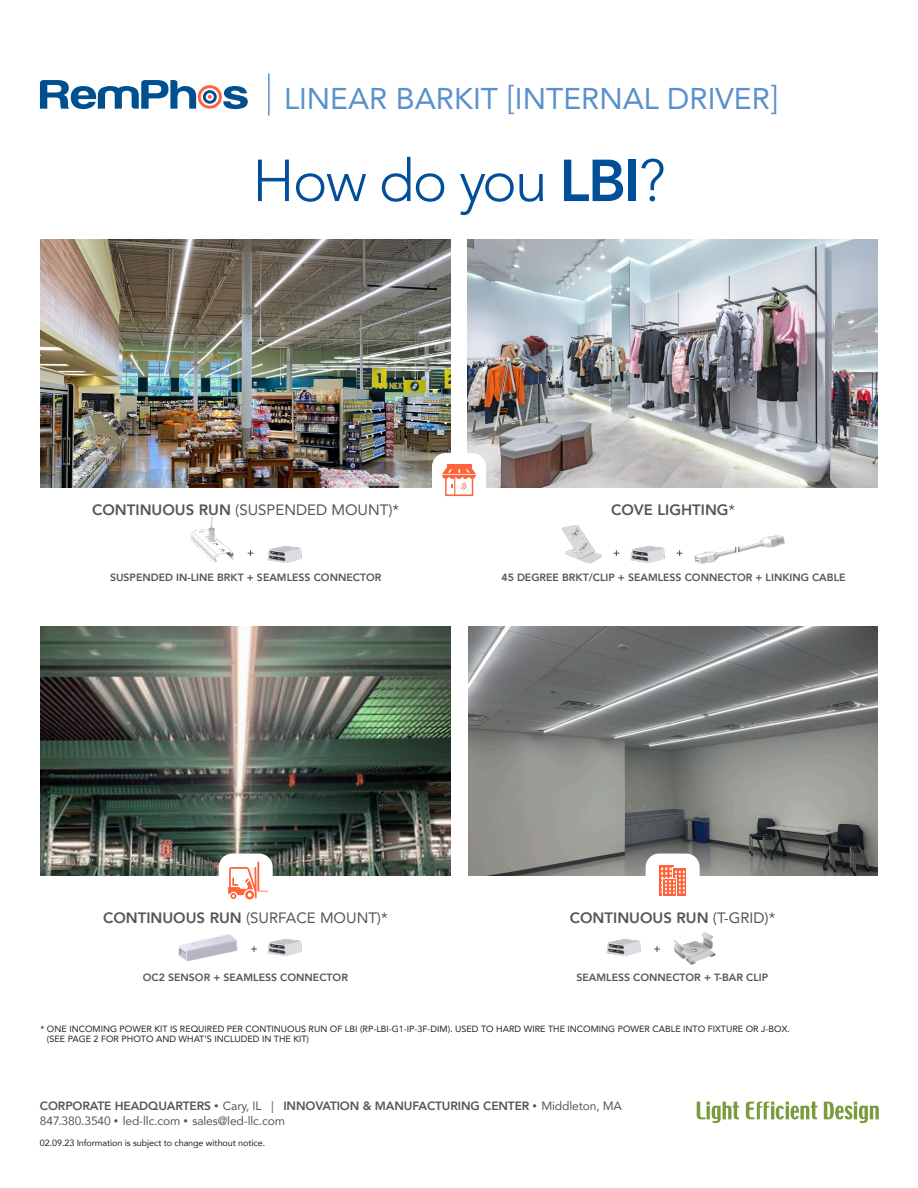
<style>
.page{position:relative;width:918px;height:1188px;background:#fff}
.page>*{position:absolute;margin:0;border:0;box-sizing:border-box;transform-origin:0 0}
.t1{font:300 58.5px "Avenir";letter-spacing:-.03em;color:#014e99}
.t2{font:30px "Avenir";color:#5991cc}
.t3{font:15px "Avenir";color:#555659}
.t4{font:800 15px "Avenir";color:#555659}
.t5{font:800 12px "Avenir";letter-spacing:-.01em;color:#555659}
.t6{font:12px "Avenir";letter-spacing:-.01em;color:#555659}
.t7{font:800 10.5px "Avenir";color:#555659}
.t8{font:9px/10.5px "Avenir";color:#231f20}
.s1{font-weight:300;font-size:33px}
.s2{font-weight:800}
.s3{font-weight:400}
.s4{font-weight:300;font-size:9px}
</style>
<div class="page">
<img style="left:40px;top:627px;width:411px;height:248px">
<img style="left:468px;top:239px;width:409px;height:249px">
<img style="left:468px;top:627px;width:409px;height:248px">
<img style="left:40px;top:239px;width:411px;height:249px">
<svg style="left:697px;top:1102px;width:42px;height:21px"></svg>
<svg style="left:824px;top:1102px;width:55px;height:21px"></svg>
<svg style="left:746px;top:1102px;width:71px;height:17px"></svg>
<img style="left:190px;top:518px;width:44px;height:45px">
<svg style="left:248px;top:550px;width:5px;height:6px"></svg>
<svg style="left:654px;top:946px;width:6px;height:6px"></svg>
<img style="left:673px;top:932px;width:43px;height:33px">
<svg style="left:251px;top:946px;width:6px;height:6px"></svg>
<img style="left:178px;top:934px;width:59px;height:27px">
<div style="left:219px;top:854px;width:54px;height:54px;background:#fff;border-radius:14px"></div>
<svg style="left:228px;top:862px;width:40px;height:38px"></svg>
<div style="left:432px;top:453px;width:54px;height:54px;background:#fff;border-radius:14px"></div>
<hr style="left:447px;top:464px;width:25px;height:3px;background:#fe633b">
<svg style="left:442px;top:468px;width:34px;height:28px"></svg>
<svg style="left:614px;top:550px;width:5px;height:6px"></svg>
<svg style="left:677px;top:550px;width:5px;height:6px"></svg>
<img style="left:694px;top:547px;width:42px;height:18px">
<img style="left:739px;top:535px;width:46px;height:17px">
<svg style="left:736px;top:547px;width:4px;height:6px"></svg>
<img style="left:562px;top:525px;width:40px;height:39px">
<div style="left:646px;top:854px;width:54px;height:54px;background:#fff;border-radius:14px"></div>
<svg style="left:659px;top:865px;width:15px;height:31px"></svg>
<div style="left:673px;top:868px;width:13px;height:20px;background:#fe633b"></div>
<div style="left:674px;top:869px;width:12px;height:27px;background:#fe633b"></div>
<div style="left:662px;top:878px;width:15px;height:18px;background:#fe633b"></div>
<svg style="left:661px;top:868px;width:24px;height:26px"></svg>
<hr style="left:268px;top:73px;width:2px;height:43px;background:#5991cc">
<svg style="left:40px;top:80px;width:208px;height:29px"></svg>
<img style="left:267px;top:545px;width:35px;height:18px">
<img style="left:267px;top:938px;width:35px;height:18px">
<img style="left:606px;top:938px;width:35px;height:18px">
<img style="left:630px;top:545px;width:35px;height:18px">
<p class="t2" style="left:284px;top:74px;width:496px">LINEAR BARKIT <span class="s1">[</span>INTERNAL DRIVER<span class="s1">]</span></p>
<p class="t1" style="left:252px;top:146px;width:415px">How do you <span class="s2">LBI</span>?</p>
<p class="t3" style="left:92px;top:497px;width:308px"><span class="s2">CONTINUOUS RUN</span> (SUSPENDED MOUNT)*</p>
<p class="t7" style="left:110px;top:569px;width:273px">SUSPENDED IN-LINE BRKT + SEAMLESS CONNECTOR</p>
<p class="t4" style="left:611px;top:498px;width:126px">COVE LIGHTING<span class="s3">*</span></p>
<p class="t7" style="left:501px;top:569px;width:346px">45 DEGREE BRKT/CLIP + SEAMLESS CONNECTOR + LINKING CABLE</p>
<p class="t3" style="left:103px;top:905px;width:286px"><span class="s2">CONTINUOUS RUN</span> (SURFACE MOUNT)*</p>
<p class="t7" style="left:143px;top:969px;width:207px">OC2 SENSOR + SEAMLESS CONNECTOR</p>
<p class="t4" style="left:570px;top:906px;width:207px">CONTINUOUS RUN <span class="s3">(T-GRID)*</span></p>
<p class="t7" style="left:577px;top:969px;width:193px">SEAMLESS CONNECTOR + T-BAR CLIP</p>
<p class="t8" style="left:47px;top:1023px;width:744px;text-indent:-6px">* ONE INCOMING POWER KIT IS REQUIRED PER CONTINUOUS RUN OF LBI (RP-LBI-G1-IP-3F-DIM). USED TO HARD WIRE THE INCOMING POWER CABLE INTO FIXTURE OR J-BOX. (SEE PAGE 2 FOR PHOTO AND WHAT’S INCLUDED IN THE KIT)</p>
<p class="t5" style="left:40px;top:1097px;width:584px">CORPORATE HEADQUARTERS <span class="s4">•</span> <span class="s3">Cary, IL |</span> INNOVATION &amp; MANUFACTURING CENTER <span class="s4">•</span> <span class="s3">Middleton, MA</span></p>
<p class="t6" style="left:40px;top:1111px;width:247px">847.380.3540 <span class="s4">•</span> led-llc.com <span class="s4">•</span> sales@led-llc.com</p>
<p class="t8" style="left:40px;top:1138px;width:227px">02.09.23 Information is subject to change without notice.</p>
</div>
